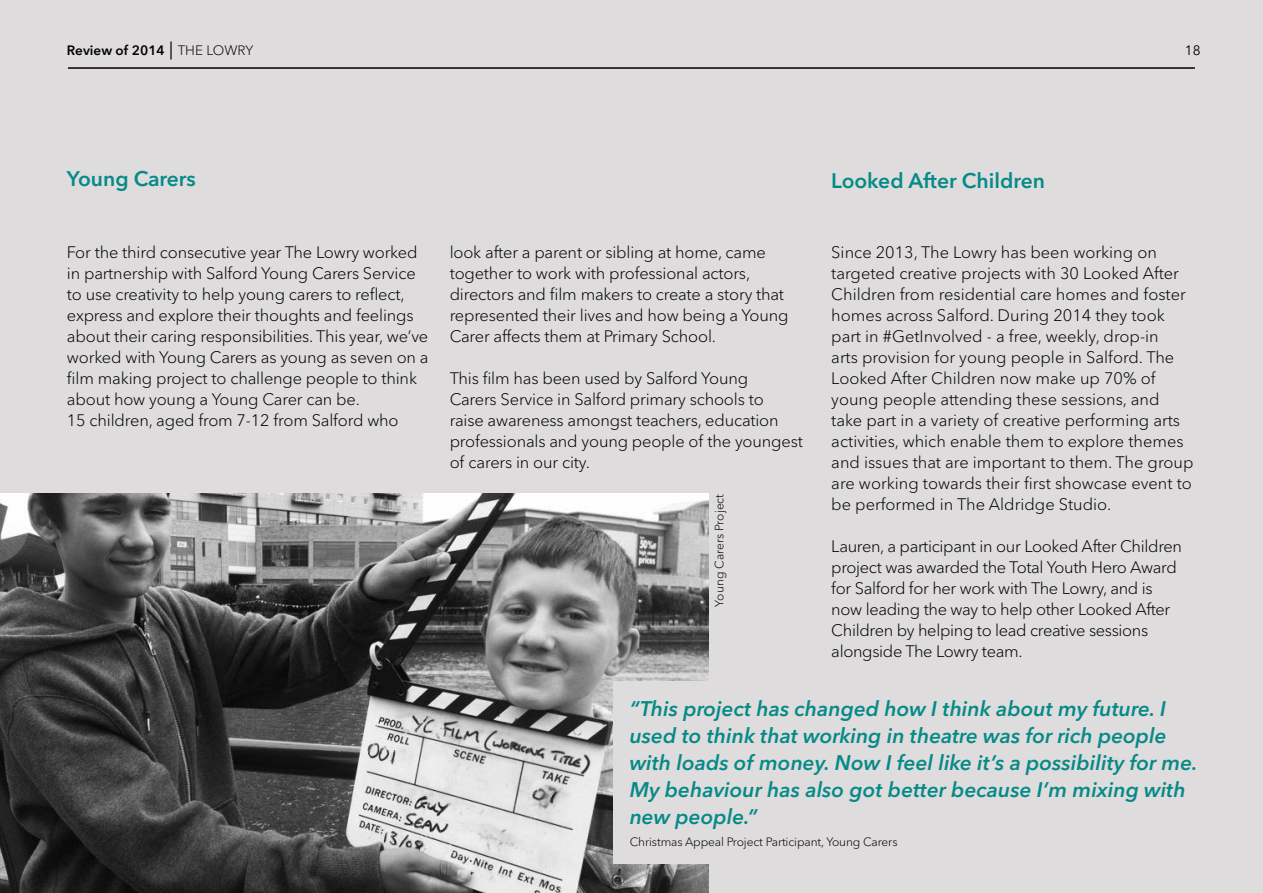
<style>
.page{position:relative;width:1263px;height:893px;background:#dedcdc}
.page>*{position:absolute;margin:0;border:0;box-sizing:border-box;transform-origin:0 0}
.t1{font:italic 600 21px/27px "Avenir Next LT Pro";color:#068a88}
.t2{font:600 21px "Avenir Next LT Pro";color:#068a88}
.t3{font:300 16.5px/21px "Avenir Next LT Pro";letter-spacing:-.01em;color:#000}
.t4{font:600 13.5px "Avenir Next LT Pro";color:#000}
.t5{font:13.5px "Avenir Next LT Pro";color:#000}
.t6{font:300 12px "Avenir Next LT Pro";letter-spacing:-.01em;color:#000}
.s1{font-family:"Minion Pro";font-weight:400;font-size:18px}
.s2{font-weight:300}
</style>
<div class="page">
<img style="left:0;top:493px;width:708px;height:400px">
<div style="left:613px;top:681px;width:175px;height:182px;background:#dedcdc"></div>
<hr style="left:68px;top:67px;width:1127px;height:2px;background:#000">
<p class="t4" style="left:67px;top:42px;width:188px">Review of 2014 <span class="s1">|</span> <span class="s2">THE LOWRY</span></p>
<p class="t5" style="left:1185px;top:42px;width:17px">18</p>
<p class="t2" style="left:67px;top:166px;width:130px">Young Carers</p>
<p class="t2" style="left:831px;top:168px;width:215px">Looked After Children</p>
<p class="t3" style="left:450px;top:241px;width:340px">look after a parent or sibling at home, came together to work with professional actors, directors and film makers to create a story that represented their lives and how being a Young Carer affects them at Primary School.</p>
<p class="t3" style="left:450px;top:367px;width:355px">This film has been used by Salford Young<br>Carers Service in Salford primary schools to<br>raise awareness amongst teachers, education professionals and young people of the youngest of carers in our city.</p>
<p class="t3" style="left:67px;top:242px;width:363px">For the third consecutive year The Lowry worked in partnership with Salford Young Carers Service to use creativity to help young carers to reflect, express and explore their thoughts and feelings about their caring responsibilities. This year, we’ve worked with Young Carers as young as seven on a film making project to challenge people to think about how young a Young Carer can be.<br>15 children, aged from 7-12 from Salford who</p>
<p class="t3" style="left:831px;top:241px;width:364px">Since 2013, The Lowry has been working on targeted creative projects with 30 Looked After Children from residential care homes and foster homes across Salford. During 2014 they took part in #GetInvolved - a free, weekly, drop-in<br>arts provision for young people in Salford. The Looked After Children now make up 70% of young people attending these sessions, and take part in a variety of creative performing arts activities, which enable them to explore themes and issues that are important to them. The group are working towards their first showcase event to be performed in The Aldridge Studio.</p>
<p class="t3" style="left:831px;top:535px;width:352px">Lauren, a participant in our Looked After Children project was awarded the Total Youth Hero Award for Salford for her work with The Lowry, and is now leading the way to help other Looked After Children by helping to lead creative sessions alongside The Lowry team.</p>
<p class="t6" style="left:712px;top:606px;width:114px;rotate:-90deg">Young Carers Project</p>
<p class="t1" style="left:630px;top:695px;width:569px">“This project has changed how I think about my future. I used to think that working in theatre was for rich people with loads of money. Now I feel like it’s a possibility for me.<br>My behaviour has also got better because I’m mixing with new people.”</p>
<p class="t6" style="left:630px;top:835px;width:269px">Christmas Appeal Project Participant, Young Carers</p>
</div>
